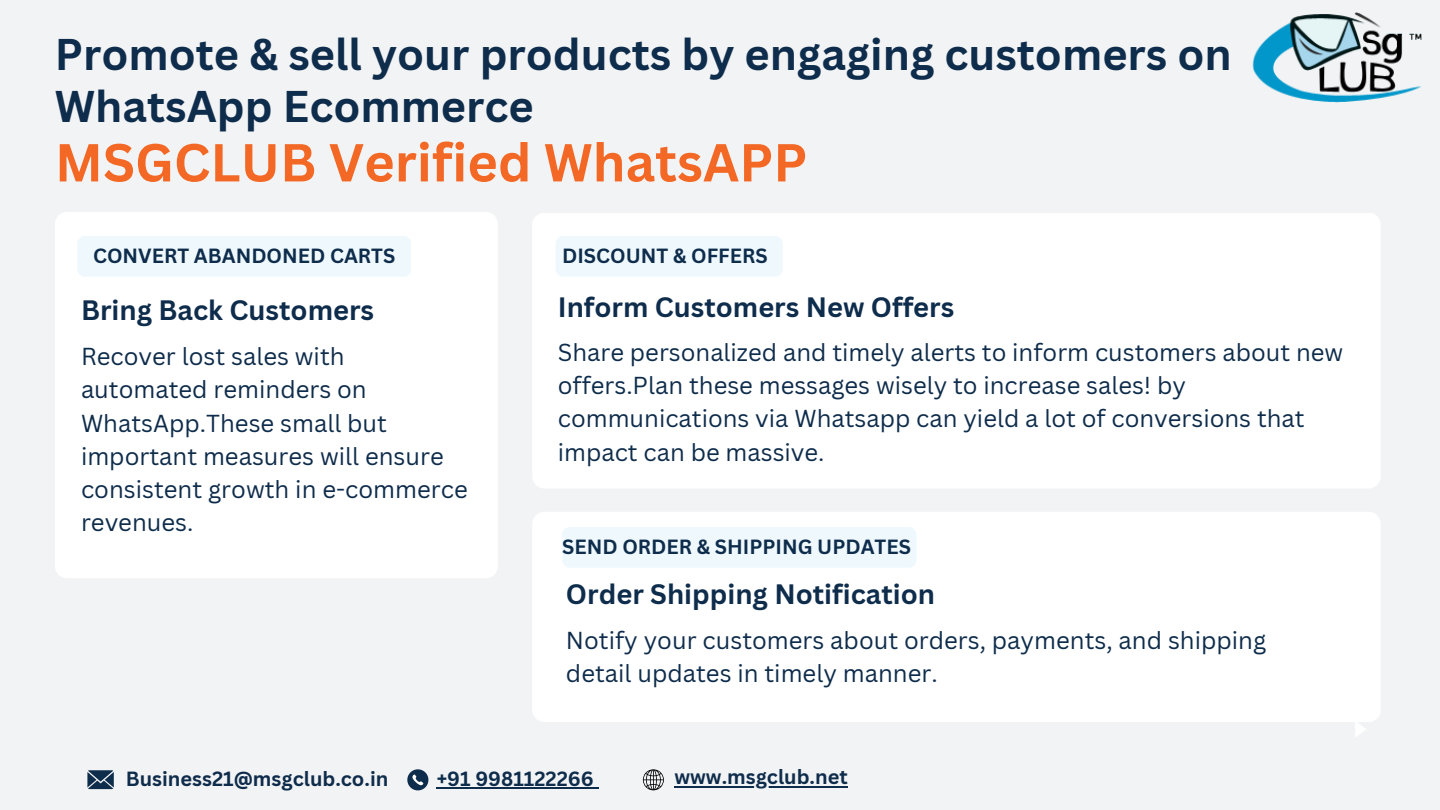
<style>
.page{position:relative;width:1440px;height:810px;background:#f2f3f4}
.page>*{position:absolute;margin:0;border:0;box-sizing:border-box;transform-origin:0 0}
.t1{font:700 52.2px "Canva Sans";color:#f36825}
.t2{font:700 43.2px/51.8px "Canva Sans";color:#0e2c4b}
.t3{font:700 27.3px "Canva Sans";color:#0e2c4b}
.t4{font:23.9px/33.2px "Canva Sans";color:#0e2c4b}
.t5{font:700 20px "Canva Sans";color:#0e2c4b}
</style>
<div class="page">
<div style="left:532px;top:213px;width:849px;height:276px;background:#fff;border-radius:12px"></div>
<div style="left:532px;top:512px;width:849px;height:210px;background:#fff;border-radius:12px"></div>
<div style="left:55px;top:212px;width:442px;height:366px;background:#fff;border-radius:12px"></div>
<div style="left:77px;top:236px;width:334px;height:41px;background:#eff9fd;border-radius:8px"></div>
<svg style="left:1355px;top:722px;width:11px;height:15px"></svg>
<div style="left:556px;top:236px;width:227px;height:41px;background:#eff9fd;border-radius:8px"></div>
<img style="left:1252px;top:12px;width:170px;height:91px">
<div style="left:562px;top:527px;width:355px;height:41px;background:#eff9fd;border-radius:8px"></div>
<svg style="left:87px;top:770px;width:27px;height:19px"></svg>
<svg style="left:407px;top:769px;width:21px;height:21px"></svg>
<svg style="left:643px;top:769px;width:21px;height:21px"></svg>
<hr style="left:437px;top:788px;width:157px;height:1px;background:#0e2c4b">
<hr style="left:674px;top:786px;width:53px;height:1px;background:#0e2c4b">
<hr style="left:727px;top:786px;width:121px;height:1px;background:#0e2c4b">
<h4 class="t2" style="left:55px;top:28px;width:1178px">Promote &amp; sell your products by engaging customers on<br>WhatsApp Ecommerce</h4>
<h4 class="t1" style="left:55px;top:126px;width:754px">MSGCLUB Verified WhatsAPP</h4>
<p class="t5" style="left:93px;top:242px;width:304px">CONVERT ABANDONED CARTS</p>
<p class="t5" style="left:562px;top:242px;width:207px">DISCOUNT &amp; OFFERS</p>
<h4 class="t3" style="left:81px;top:291px;width:295px">Bring Back Customers</h4>
<h1 class="t3" style="left:558px;top:287px;width:398px">Inform Customers New Offers</h1>
<h3 class="t4" style="left:81px;top:339px;width:388px">Recover lost sales with automated reminders on<br>WhatsApp.These small but important measures will ensure consistent growth in e-commerce revenues.</h3>
<p class="t4" style="left:558px;top:335px;width:787px">Share personalized and timely alerts to inform customers about new offers.Plan these messages wisely to increase sales! by communications via Whatsapp can yield a lot of conversions that impact can be massive.</p>
<h4 class="t5" style="left:562px;top:533px;width:350px">SEND ORDER &amp; SHIPPING UPDATES</h4>
<h3 class="t3" style="left:566px;top:575px;width:371px">Order Shipping Notification</h3>
<p class="t4" style="left:566px;top:623px;width:702px">Notify your customers about orders, payments, and shipping detail updates in timely manner.</p>
<p class="t5" style="left:126px;top:765px;width:264px">Business21@msgclub.co.in</p>
<p class="t5" style="left:437px;top:765px;width:159px">+91 9981122266</p>
<p class="t5" style="left:674px;top:763px;width:175px">www.msgclub.net</p>
</div>
